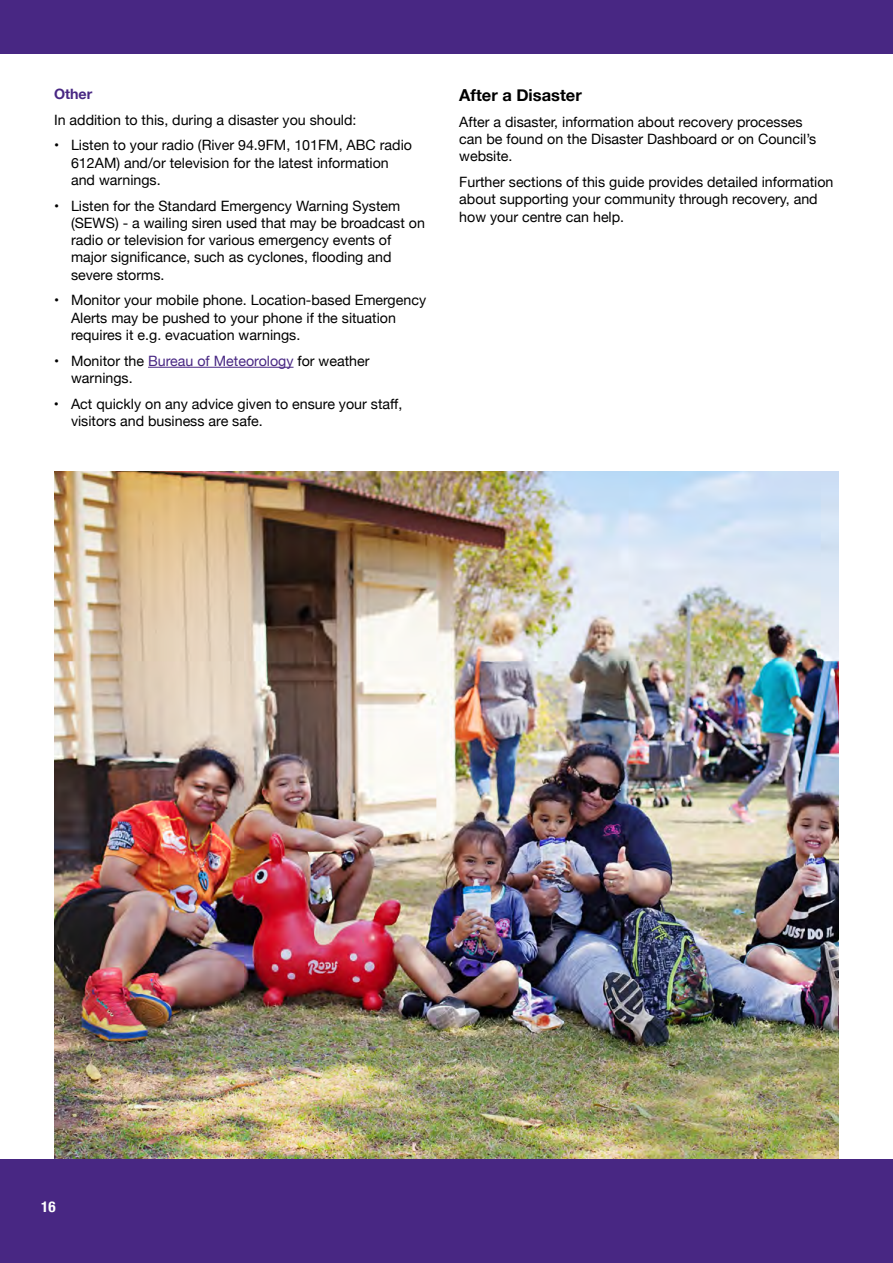
<style>
.page{position:relative;width:893px;height:1263px;background:#fff}
.page>*{position:absolute;margin:0;border:0;box-sizing:border-box;transform-origin:0 0}
.Heading_4{font:700 16.5px "Helvetica Neue";color:#000}
.t1{font:700 condensed 15px "Helvetica Neue";color:#fff}
.Body{font:14.25px/17.2px "Helvetica Neue";color:#000}
.Heading_5{font:700 14.25px "Helvetica Neue";color:#482783}
.s1{color:#482783}
</style>
<div class="page">
<img style="left:54px;top:471px;width:785px;height:688px">
<div style="left:0;top:1159px;width:893px;height:104px;background:#482783"></div>
<div style="left:0;top:0;width:893px;height:54px;background:#482783"></div>
<hr style="left:148px;top:367px;width:146px;height:1px;background:#482783">
<h5 class="Heading_5" style="left:54px;top:83px;width:40px">Other</h5>
<p class="Body" style="left:54px;top:112px;width:304px">In addition to this, during a disaster you should:</p>
<p class="Body" style="left:71px;top:138px;width:343px;text-indent:-17px">• Listen to your radio (River 94.9FM, 101FM, ABC radio<br>612AM) and/or television for the latest information and warnings.</p>
<p class="Body" style="left:71px;top:198px;width:355px;text-indent:-17px">• Listen for the Standard Emergency Warning System (SEWS) - a wailing siren used that may be broadcast on radio or television for various emergency events of major significance, such as cyclones, flooding and severe storms.</p>
<p class="Body" style="left:71px;top:293px;width:357px;text-indent:-17px">• Monitor your mobile phone. Location-based Emergency<br>Alerts may be pushed to your phone if the situation requires it e.g. evacuation warnings.</p>
<p class="Body" style="left:71px;top:353px;width:300px;text-indent:-17px">• Monitor the <span class="s1">Bureau of Meteorology</span> for weather warnings.</p>
<p class="Body" style="left:71px;top:396px;width:333px;text-indent:-17px">• Act quickly on any advice given to ensure your staff, visitors and business are safe.</p>
<h4 class="Heading_4" style="left:459px;top:82px;width:124px">After a Disaster</h4>
<p class="Body" style="left:459px;top:114px;width:359px">After a disaster, information about recovery processes can be found on the Disaster Dashboard or on Council’s website.</p>
<p class="Body" style="left:459px;top:174px;width:376px">Further sections of this guide provides detailed information about supporting your community through recovery, and how your centre can help.</p>
<p class="t1" style="left:41px;top:1194px;width:16px">16</p>
</div>
